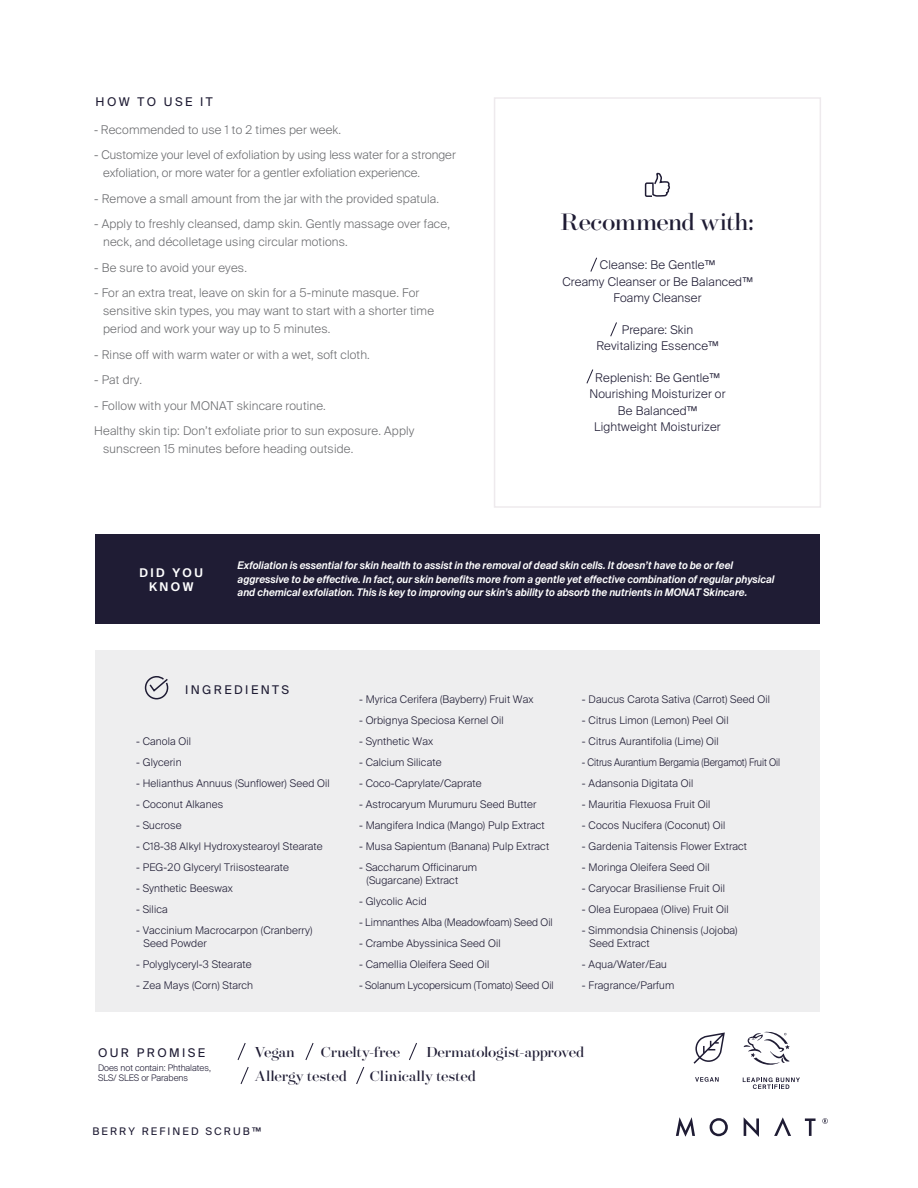
<style>
.page{position:relative;width:918px;height:1188px;background:#fff}
.page>*{position:absolute;margin:0;border:0;box-sizing:border-box;transform-origin:0 0}
.t1{font:27px "Surveyor Fine";letter-spacing:-.015em;color:#1f1c34}
.t2{font:16.5px "Surveyor Fine";letter-spacing:-.01em;color:#1f1c34}
.t3{font:300 12px/18px "Suisse Intl";letter-spacing:.015em;color:#6c6d70}
.t4{font:300 12px/16.5px "Suisse Intl";letter-spacing:.015em;color:#1f1c34;text-align:center}
.t5{font:300 12px "Suisse Intl";letter-spacing:.015em;color:#6c6d70;scale:.93 1}
.t6{font:12px "Suisse Intl";letter-spacing:.2em;color:#1f1c34}
.t7{font:600 12px/14.4px "Suisse Intl";letter-spacing:.2em;color:#fff;text-align:center}
.t8{font:300 10.5px/13.5px "Suisse Intl";letter-spacing:.015em;color:#1f1c34}
.t9{font:italic 600 10.5px/13.5px "Suisse Intl";color:#fff;scale:.94 1}
.t10{font:300 10.5px "Suisse Intl";letter-spacing:-.01em;color:#1f1c34;scale:.92 1}
.t11{font:10.5px "Suisse Intl";letter-spacing:.2em;color:#1f1c34}
.t12{font:300 9px/10.5px "Suisse Intl";color:#1f1c34}
</style>
<div class="page">
<div style="left:96px;top:650px;width:724px;height:362px;background:#eeeeef"></div>
<div style="left:494px;top:97px;width:327px;height:411px;border:2px solid #eeeaed"></div>
<svg style="left:676px;top:1117px;width:19px;height:20px"></svg>
<svg style="left:710px;top:1118px;width:18px;height:18px"></svg>
<svg style="left:744px;top:1117px;width:15px;height:20px"></svg>
<svg style="left:774px;top:1117px;width:17px;height:19px"></svg>
<svg style="left:805px;top:1118px;width:11px;height:18px"></svg>
<svg style="left:822px;top:1118px;width:6px;height:6px"></svg>
<svg style="left:144px;top:676px;width:25px;height:24px"></svg>
<div style="left:96px;top:534px;width:724px;height:90px;background:#1f1c34"></div>
<svg style="left:590px;top:257px;width:7px;height:15px"></svg>
<svg style="left:610px;top:322px;width:7px;height:15px"></svg>
<svg style="left:586px;top:369px;width:8px;height:15px"></svg>
<svg style="left:644px;top:173px;width:26px;height:24px"></svg>
<svg style="left:305px;top:1043px;width:9px;height:17px"></svg>
<svg style="left:409px;top:1043px;width:8px;height:17px"></svg>
<svg style="left:237px;top:1043px;width:12px;height:41px"></svg>
<svg style="left:356px;top:1067px;width:9px;height:17px"></svg>
<svg style="left:743px;top:1077px;width:57px;height:12px"></svg>
<svg style="left:744px;top:1031px;width:46px;height:34px"></svg>
<svg style="left:695px;top:1077px;width:24px;height:5px"></svg>
<svg style="left:694px;top:1032px;width:31px;height:32px"></svg>
<p class="t6" style="left:96px;top:94px;width:119px">HOW TO USE IT</p>
<p class="t5" style="left:94px;top:122px;width:267px">- Recommended to use 1 to 2 times per week.</p>
<p class="t3" style="left:103px;top:146px;width:354px;text-indent:-9px">- Customize your level of exfoliation by using less water for a stronger exfoliation, or more water for a gentler exfoliation experience.</p>
<p class="t3" style="left:94px;top:189px;width:346px">- Remove a small amount from the jar with the provided spatula.</p>
<p class="t3" style="left:103px;top:215px;width:348px;text-indent:-9px">- Apply to freshly cleansed, damp skin. Gently massage over face, neck, and décolletage using circular motions.</p>
<p class="t3" style="left:94px;top:258px;width:154px">- Be sure to avoid your eyes.</p>
<p class="t3" style="left:103px;top:284px;width:332px;text-indent:-9px">- For an extra treat, leave on skin for a 5-minute masque. For sensitive skin types, you may want to start with a shorter time period and work your way up to 5 minutes.</p>
<p class="t3" style="left:94px;top:345px;width:277px">- Rinse off with warm water or with a wet, soft cloth.</p>
<p class="t3" style="left:94px;top:371px;width:49px">- Pat dry.</p>
<p class="t3" style="left:94px;top:393px;width:322px;line-height:25.5px">- Follow with your MONAT skincare routine.<br>Healthy skin tip: Don’t exfoliate prior to sun exposure. Apply</p>
<p class="t3" style="left:103px;top:440px;width:252px">sunscreen 15 minutes before heading outside.</p>
<h1 class="t1" style="left:561px;top:206px;width:195px">Recommend with:</h1>
<p class="t4" style="left:562px;top:257px;width:192px">Cleanse: Be Gentle™<br>Creamy Cleanser or Be Balanced™<br>Foamy Cleanser</p>
<p class="t4" style="left:596px;top:321px;width:124px">Prepare: Skin<br>Revitalizing Essence™</p>
<p class="t4" style="left:589px;top:369px;width:138px">Replenish: Be Gentle™<br>Nourishing Moisturizer or<br>Be Balanced™<br>Lightweight Moisturizer</p>
<p class="t7" style="left:140px;top:566px;width:65px">DID YOU<br>KNOW</p>
<p class="t9" style="left:238px;top:559px;width:573px">Exfoliation is essential for skin health to assist in the removal of dead skin cells. It doesn’t have to be or feel aggressive to be effective. In fact, our skin benefits more from a gentle yet effective combination of regular physical and chemical exfoliation. This is key to improving our skin’s ability to absorb the nutrients in MONAT Skincare.</p>
<p class="t6" style="left:185px;top:683px;width:106px">INGREDIENTS</p>
<p class="t8" style="left:136px;top:734px;width:57px">- Canola Oil</p>
<p class="t8" style="left:136px;top:755px;width:47px">- Glycerin</p>
<p class="t8" style="left:136px;top:776px;width:195px">- Helianthus Annuus (Sunflower) Seed Oil</p>
<p class="t8" style="left:136px;top:797px;width:89px">- Coconut Alkanes</p>
<p class="t8" style="left:136px;top:818px;width:47px">- Sucrose</p>
<p class="t8" style="left:136px;top:839px;width:188px">- C18-38 Alkyl Hydroxystearoyl Stearate</p>
<p class="t8" style="left:136px;top:860px;width:154px">- PEG-20 Glyceryl Triisostearate</p>
<p class="t8" style="left:136px;top:881px;width:98px">- Synthetic Beeswax</p>
<p class="t8" style="left:136px;top:902px;width:33px">- Silica</p>
<p class="t8" style="left:144px;top:923px;width:170px;text-indent:-7px">- Vaccinium Macrocarpon (Cranberry)<br>Seed Powder</p>
<p class="t8" style="left:136px;top:958px;width:117px">- Polyglyceryl-3 Stearate</p>
<p class="t8" style="left:136px;top:979px;width:119px">- Zea Mays (Corn) Starch</p>
<p class="t8" style="left:359px;top:692px;width:176px">- Myrica Cerifera (Bayberry) Fruit Wax</p>
<p class="t8" style="left:359px;top:713px;width:146px">- Orbignya Speciosa Kernel Oil</p>
<p class="t8" style="left:359px;top:734px;width:76px">- Synthetic Wax</p>
<p class="t8" style="left:359px;top:755px;width:84px">- Calcium Silicate</p>
<p class="t8" style="left:359px;top:776px;width:124px">- Coco-Caprylate/Caprate</p>
<p class="t8" style="left:359px;top:797px;width:179px">- Astrocaryum Murumuru Seed Butter</p>
<p class="t8" style="left:359px;top:818px;width:187px">- Mangifera Indica (Mango) Pulp Extract</p>
<p class="t8" style="left:359px;top:839px;width:192px">- Musa Sapientum (Banana) Pulp Extract</p>
<p class="t8" style="left:367px;top:860px;width:112px;text-indent:-7px">- Saccharum Officinarum (Sugarcane) Extract</p>
<p class="t8" style="left:359px;top:895px;width:69px">- Glycolic Acid</p>
<p class="t8" style="left:359px;top:916px;width:195px">- Limnanthes Alba (Meadowfoam) Seed Oil</p>
<p class="t8" style="left:359px;top:937px;width:143px">- Crambe Abyssinica Seed Oil</p>
<p class="t8" style="left:359px;top:958px;width:132px">- Camellia Oleifera Seed Oil</p>
<p class="t8" style="left:359px;top:979px;width:196px">- Solanum Lycopersicum (Tomato) Seed Oil</p>
<p class="t8" style="left:582px;top:692px;width:190px">- Daucus Carota Sativa (Carrot) Seed Oil</p>
<p class="t8" style="left:582px;top:713px;width:148px">- Citrus Limon (Lemon) Peel Oil</p>
<p class="t8" style="left:582px;top:734px;width:138px">- Citrus Aurantifolia (Lime) Oil</p>
<p class="t10" style="left:582px;top:756px;width:217px">- Citrus Aurantium Bergamia (Bergamot) Fruit Oil</p>
<p class="t8" style="left:582px;top:776px;width:113px">- Adansonia Digitata Oil</p>
<p class="t8" style="left:582px;top:797px;width:130px">- Mauritia Flexuosa Fruit Oil</p>
<p class="t8" style="left:582px;top:818px;width:145px">- Cocos Nucifera (Coconut) Oil</p>
<p class="t8" style="left:582px;top:839px;width:167px">- Gardenia Taitensis Flower Extract</p>
<p class="t8" style="left:582px;top:860px;width:129px">- Moringa Oleifera Seed Oil</p>
<p class="t8" style="left:582px;top:881px;width:144px">- Caryocar Brasiliense Fruit Oil</p>
<p class="t8" style="left:582px;top:902px;width:148px">- Olea Europaea (Olive) Fruit Oil</p>
<p class="t8" style="left:589px;top:923px;width:150px;text-indent:-7px">- Simmondsia Chinensis (Jojoba)<br>Seed Extract</p>
<p class="t8" style="left:582px;top:958px;width:87px">- Aqua/Water/Eau</p>
<p class="t8" style="left:582px;top:979px;width:94px">- Fragrance/Parfum</p>
<p class="t6" style="left:98px;top:1046px;width:109px">OUR PROMISE</p>
<p class="t12" style="left:98px;top:1062px;width:114px">Does not contain: Phthalates,<br>SLS/ SLES or Parabens</p>
<h2 class="t2" style="left:255px;top:1043px;width:41px">Vegan</h2>
<h2 class="t2" style="left:321px;top:1043px;width:81px">Cruelty-free</h2>
<h2 class="t2" style="left:426px;top:1043px;width:159px">Dermatologist-approved</h2>
<h2 class="t2" style="left:255px;top:1067px;width:94px">Allergy tested</h2>
<h2 class="t2" style="left:370px;top:1067px;width:108px">Clinically tested</h2>
<p class="t11" style="left:92px;top:1126px;width:170px">BERRY REFINED SCRUB™</p>
</div>
